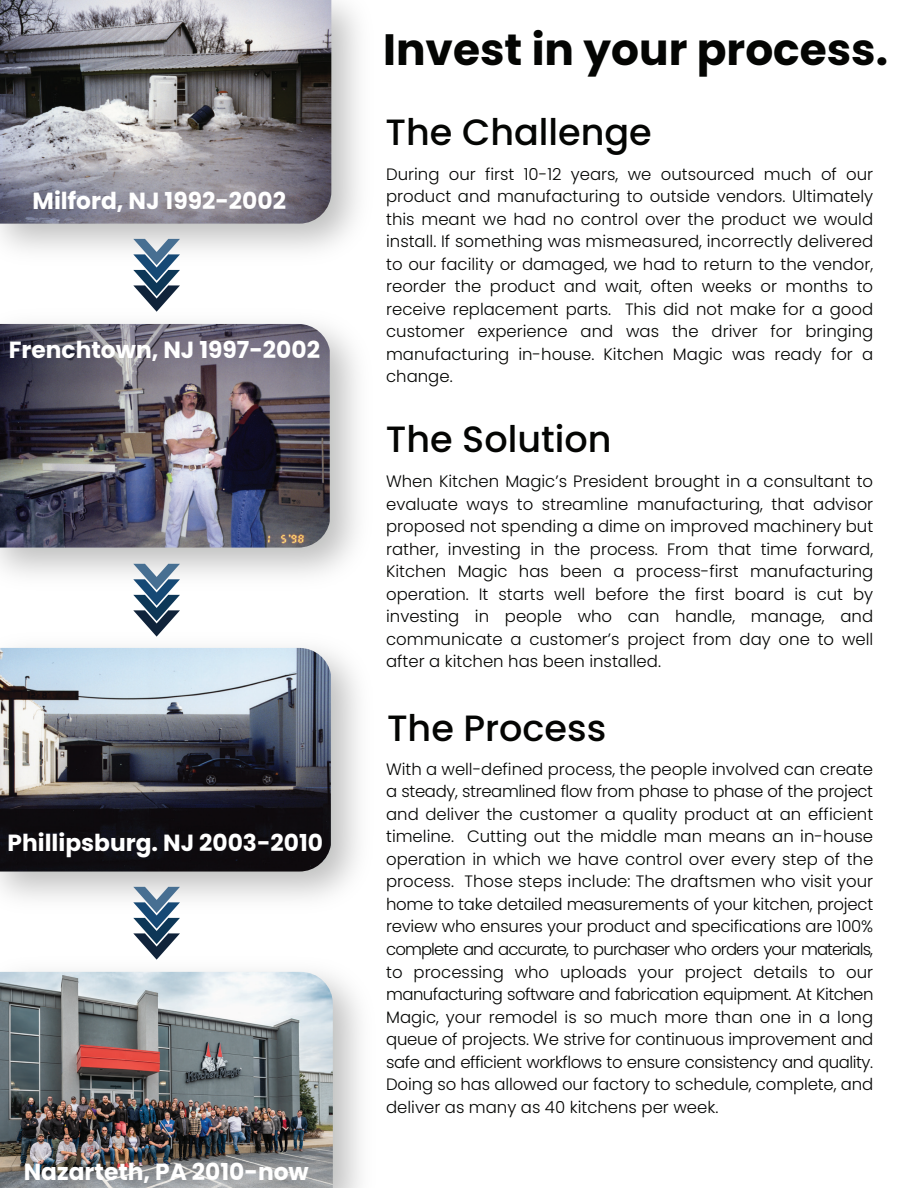
<style>
.page{position:relative;width:918px;height:1188px;background:#fff}
.page>*{position:absolute;margin:0;border:0;box-sizing:border-box;transform-origin:0 0}
.t1{font:700 43.8px "Poppins";color:#040503}
.t2{font:500 36.6px "Poppins";color:#040503}
.t3{font:700 23.4px "Poppins";color:#fff}
.t4{font:300 16.5px/22.5px "Poppins";color:#040503;text-align:justify}
</style>
<div class="page">
<img style="left:0;top:0;width:359px;height:250px">
<img style="left:0;top:0;width:331px;height:224px">
<img style="left:0;top:324px;width:330px;height:224px">
<img style="left:0;top:648px;width:331px;height:224px">
<img style="left:0;top:972px;width:333px;height:216px">
<svg style="left:133px;top:239px;width:47px;height:73px"></svg>
<svg style="left:133px;top:564px;width:47px;height:73px"></svg>
<svg style="left:133px;top:887px;width:47px;height:73px"></svg>
<h3 class="t3" style="left:33px;top:187px;width:255px">Milford, NJ 1992-2002</h3>
<h3 class="t3" style="left:9px;top:336px;width:313px">Frenchtown, NJ 1997-2002</h3>
<h3 class="t3" style="left:8px;top:829px;width:317px">Phillipsburg. NJ 2003-2010</h3>
<h3 class="t3" style="left:24px;top:1158px;width:287px">Nazarteth, PA 2010-now</h3>
<h1 class="t1" style="left:383px;top:24px;width:507px">Invest in your process.</h1>
<h2 class="t2" style="left:386px;top:111px;width:268px">The Challenge</h2>
<p class="t4" style="left:386px;top:163px;width:489px">During our first 10-12 years, we outsourced much of our product and manufacturing to outside vendors. Ultimately this meant we had no control over the product we would install. If something was mismeasured, incorrectly delivered to our facility or damaged, we had to return to the vendor, reorder the product and wait, often weeks or months to receive replacement parts. This did not make for a good customer experience and was the driver for bringing manufacturing in-house. Kitchen Magic was ready for a change.</p>
<h2 class="t2" style="left:386px;top:418px;width:227px">The Solution</h2>
<p class="t4" style="left:386px;top:470px;width:489px">When Kitchen Magic’s President brought in a consultant to evaluate ways to streamline manufacturing, that advisor proposed not spending a dime on improved machinery but rather, investing in the process. From that time forward, Kitchen Magic has been a process-first manufacturing operation. It starts well before the first board is cut by investing in people who can handle, manage, and communicate a customer’s project from day one to well after a kitchen has been installed.</p>
<h2 class="t2" style="left:387px;top:707px;width:221px">The Process</h2>
<p class="t4" style="left:386px;top:758px;width:489px">With a well-defined process, the people involved can create a steady, streamlined flow from phase to phase of the project and deliver the customer a quality product at an efficient timeline. Cutting out the middle man means an in-house operation in which we have control over every step of the process. Those steps include: The draftsmen who visit your home to take detailed measurements of your kitchen, project review who ensures your product and specifications are 100% complete and accurate, to purchaser who orders your materials, to processing who uploads your project details to our manufacturing software and fabrication equipment. At Kitchen Magic, your remodel is so much more than one in a long queue of projects. We strive for continuous improvement and safe and efficient workflows to ensure consistency and quality.<br>Doing so has allowed our factory to schedule, complete, and deliver as many as 40 kitchens per week.</p>
</div>
